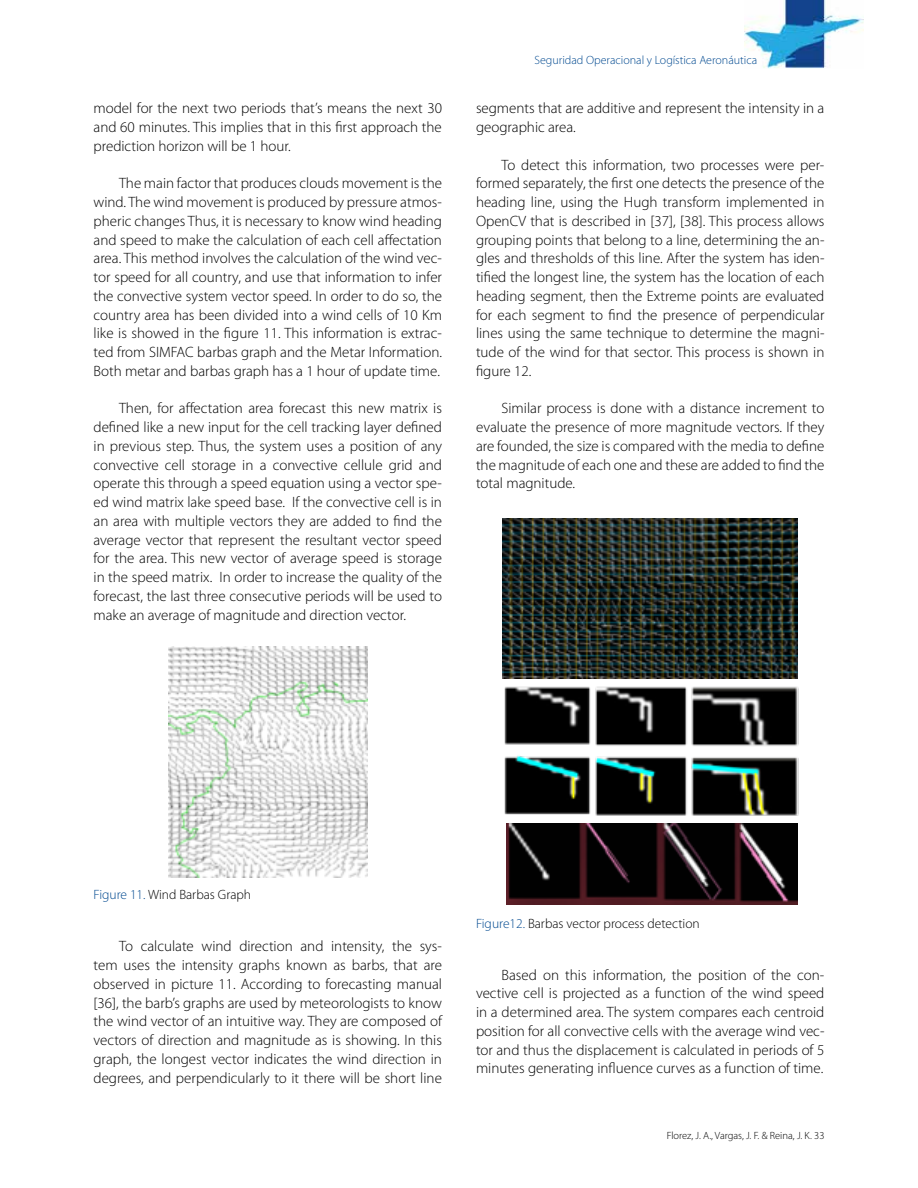
<style>
.page{position:relative;width:918px;height:1188px;background:#fff}
.page>*{position:absolute;margin:0;border:0;box-sizing:border-box;transform-origin:0 0}
.t1{font:300 15px/18.8px "Myriad Pro";color:#000;text-align:justify}
.t2{font:300 13.5px "Myriad Pro";color:#000}
.t3{font:300 12px "Myriad Pro";color:#004990}
.t4{font:300 10.5px "Myriad Pro";color:#000}
.s1{color:#004990}
</style>
<div class="page">
<img style="left:744px;top:0;width:120px;height:68px">
<img style="left:507px;top:823px;width:291px;height:81px">
<img style="left:168px;top:647px;width:200px;height:231px">
<img style="left:502px;top:518px;width:296px;height:161px">
<img style="left:504px;top:686px;width:295px;height:130px">
<p class="t1" style="left:94px;top:99px;width:350px">model for the next two periods that’s means the next 30 and 60 minutes. This implies that in this first approach the prediction horizon will be 1 hour.</p>
<p class="t1" style="left:94px;top:174px;width:350px;text-indent:26px">The main factor that produces clouds movement is the wind. The wind movement is produced by pressure atmos&shy;pheric changes Thus, it is necessary to know wind heading and speed to make the calculation of each cell affectation area. This method involves the calculation of the wind vec&shy;tor speed for all country, and use that information to infer the convective system vector speed. In order to do so, the country area has been divided into a wind cells of 10 Km like is showed in the figure 11. This information is extrac&shy;ted from SIMFAC barbas graph and the Metar Information.<br>Both metar and barbas graph has a 1 hour of update time.</p>
<p class="t1" style="left:94px;top:399px;width:350px;text-indent:26px">Then, for affectation area forecast this new matrix is defined like a new input for the cell tracking layer defined in previous step. Thus, the system uses a position of any convective cell storage in a convective cellule grid and operate this through a speed equation using a vector spe&shy;ed wind matrix lake speed base. If the convective cell is in an area with multiple vectors they are added to find the average vector that represent the resultant vector speed for the area. This new vector of average speed is storage in the speed matrix. In order to increase the quality of the forecast, the last three consecutive periods will be used to make an average of magnitude and direction vector.</p>
<p class="t3" style="left:534px;top:54px;width:224px">Seguridad Operacional y Logística Aeronáutica</p>
<p class="t1" style="left:476px;top:99px;width:350px">segments that are additive and represent the intensity in a geographic area.</p>
<p class="t1" style="left:476px;top:155px;width:350px;text-indent:26px">To detect this information, two processes were per&shy;formed separately, the first one detects the presence of the heading line, using the Hugh transform implemented in OpenCV that is described in [37], [38]. This process allows grouping points that belong to a line, determining the an&shy;gles and thresholds of this line. After the system has iden&shy;tified the longest line, the system has the location of each heading segment, then the Extreme points are evaluated for each segment to find the presence of perpendicular lines using the same technique to determine the magni&shy;tude of the wind for that sector. This process is shown in figure 12.</p>
<p class="t1" style="left:476px;top:399px;width:350px;text-indent:26px">Similar process is done with a distance increment to evaluate the presence of more magnitude vectors. If they are founded, the size is compared with the media to define the magnitude of each one and these are added to find the total magnitude.</p>
<p class="t2" style="left:94px;top:887px;width:159px"><span class="s1">Figure 11.</span> Wind Barbas Graph</p>
<p class="t1" style="left:94px;top:937px;width:350px;text-indent:26px">To calculate wind direction and intensity, the sys&shy;tem uses the intensity graphs known as barbs, that are observed in picture 11. According to forecasting manual [36], the barb’s graphs are used by meteorologists to know the wind vector of an intuitive way. They are composed of vectors of direction and magnitude as is showing. In this graph, the longest vector indicates the wind direction in degrees, and perpendicularly to it there will be short line</p>
<p class="t2" style="left:476px;top:916px;width:225px"><span class="s1">Figure12.</span> Barbas vector process detection</p>
<p class="t1" style="left:476px;top:965px;width:350px;text-indent:26px">Based on this information, the position of the con&shy;vective cell is projected as a function of the wind speed in a determined area. The system compares each centroid position for all convective cells with the average wind vec&shy;tor and thus the displacement is calculated in periods of 5 minutes generating influence curves as a function of time.</p>
<p class="t4" style="left:667px;top:1130px;width:159px">Florez, J. A., Vargas, J. F. &amp; Reina, J. K. 33</p>
</div>
